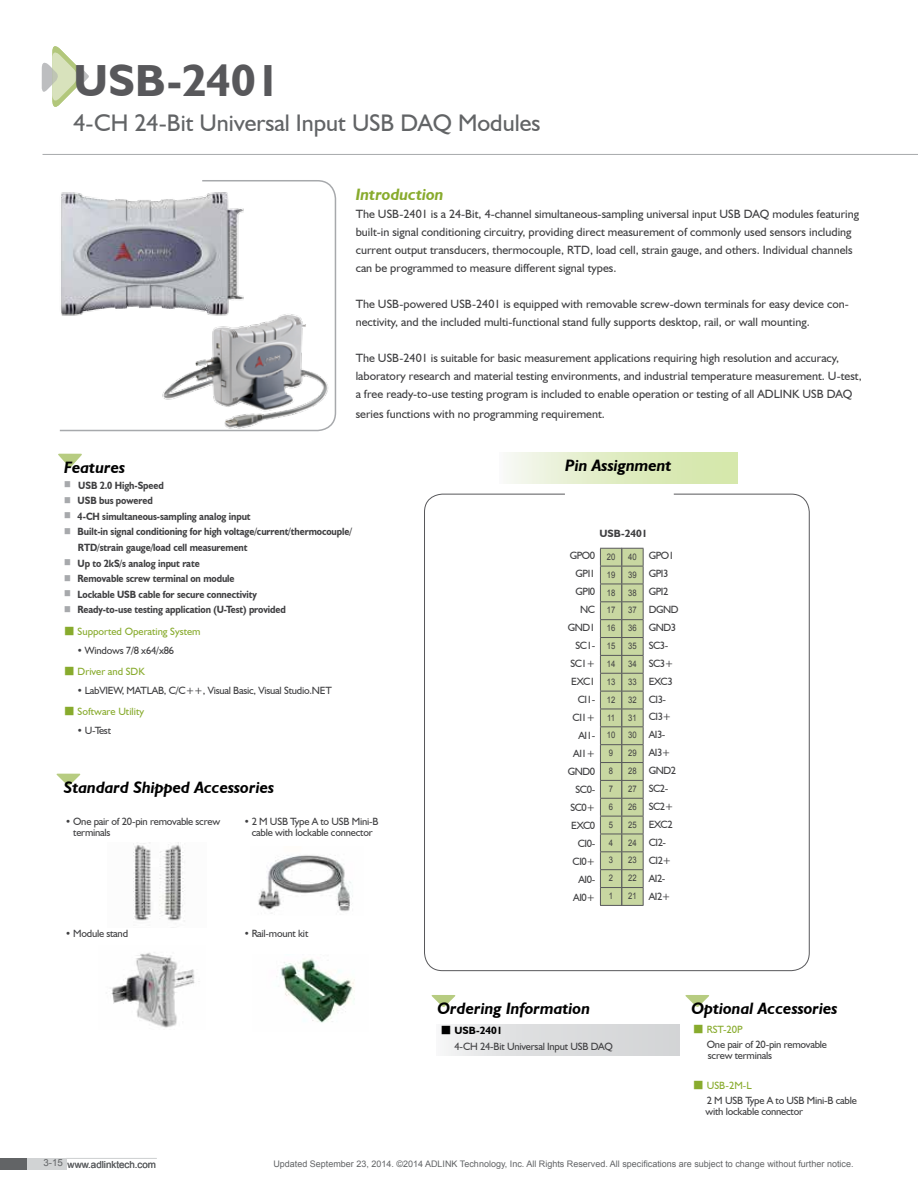
<style>
.page{position:relative;width:918px;height:1188px;background:#fff}
.page>*{position:absolute;margin:0;border:0;box-sizing:border-box;transform-origin:0 0}
.t1{font:700 45px "Humanist 521 BT";color:#58585b}
.t2{font:24px "Humanist 521 BT";color:#626466}
.t3{font:italic 700 16.5px "Humanist 521 BT";color:#000}
.t4{font:italic 700 16.5px "Humanist 521 BT";color:#88ab2d}
.t5{font:12px/18px "Humanist 521 BT";color:#404042}
.t6{font:10.5px/15.6px "Humanist 521 BT";letter-spacing:-.02em;color:#404042}
.t7{font:700 10.5px/15.6px "Humanist 521 BT";letter-spacing:-.01em;color:#404042;scale:.9 1}
.t8{font:10.5px/18px "Humanist 521 BT";letter-spacing:-.04em;color:#404042;text-align:right}
.t9{font:10.5px "Humanist 521 BT";color:#88ab2d}
.t10{font:700 10.5px "Humanist 521 BT";letter-spacing:-.01em;color:#404042}
.t11{font:9.75px "Arial";color:#626466}
.t12{font:9px "Arial";color:#626466}
.t13{font:9px/17.9px "Arial";color:#404042;scale:.85 1}
.s1{font-family:"Koz Min Pro";font-weight:400;font-size:7.5px;color:#a7a9ac}
.s2{font-family:"Koz Min Pro"}
.s3{font-family:"Koz Min Pro";color:#000}
.s4{font-weight:700;color:#000}
.s5{font-family:"Koz Min Pro";color:#88ab2d}
.s6{color:#88ab2d}
</style>
<div class="page">
<svg style="left:42px;top:154px;width:876px;height:1px"></svg>
<svg style="left:42px;top:46px;width:47px;height:61px"></svg>
<div style="left:437px;top:1025px;width:242px;height:30px;background:linear-gradient(to right,#edeeef,#cfd1d3)"></div>
<svg style="left:600px;top:548px;width:44px;height:358px;background:#bac798"></svg>
<div style="left:499px;top:452px;width:239px;height:31px;background:linear-gradient(to right,#f4f6ee,#d0e5a0)"></div>
<svg style="left:56px;top:774px;width:25px;height:12px"></svg>
<svg style="left:431px;top:995px;width:25px;height:12px"></svg>
<img style="left:133px;top:843px;width:52px;height:79px">
<img style="left:258px;top:855px;width:95px;height:59px">
<img style="left:111px;top:952px;width:84px;height:76px">
<img style="left:276px;top:958px;width:79px;height:65px">
<svg style="left:685px;top:995px;width:25px;height:12px"></svg>
<svg style="left:58px;top:454px;width:24px;height:13px"></svg>
<svg style="left:59px;top:180px;width:278px;height:252px"></svg>
<img style="left:153px;top:304px;width:184px;height:128px">
<img style="left:59px;top:180px;width:200px;height:153px">
<div style="left:0;top:1158px;width:27px;height:11px;background:#626466"></div>
<div style="left:27px;top:1158px;width:39px;height:11px;background:#d1d3d4"></div>
<hr style="left:66px;top:1158px;width:91px;height:1px;background:#d1d3d4">
<h1 class="t1" style="left:73px;top:53px;width:208px">USB-2401</h1>
<h2 class="t2" style="left:73px;top:108px;width:469px">4-CH 24-Bit Universal Input USB DAQ Modules</h2>
<h3 class="t4" style="left:356px;top:184px;width:89px">Introduction</h3>
<p class="t5" style="left:356px;top:205px;width:505px">The USB-2401 is a 24-Bit, 4-channel simultaneous-sampling universal input USB DAQ modules featuring built-in signal conditioning circuitry, providing direct measurement of commonly used sensors including current output transducers, thermocouple, RTD, load cell, strain gauge, and others. Individual channels can be programmed to measure different signal types.</p>
<p class="t5" style="left:356px;top:295px;width:495px">The USB-powered USB-2401 is equipped with removable screw-down terminals for easy device con&shy;nectivity, and the included multi-functional stand fully supports desktop, rail, or wall mounting.</p>
<p class="t5" style="left:356px;top:349px;width:508px">The USB-2401 is suitable for basic measurement applications requiring high resolution and accuracy, laboratory research and material testing environments, and industrial temperature measurement. U-test, a free ready-to-use testing program is included to enable operation or testing of all ADLINK USB DAQ</p>
<p class="t5" style="left:356px;top:405px;width:251px">series functions with no programming requirement.</p>
<h3 class="t3" style="left:565px;top:455px;width:108px">Pin Assignment</h3>
<h3 class="t3" style="left:64px;top:457px;width:63px">Features</h3>
<p class="t7" style="left:64px;top:477px;width:112px"><span class="s1">■</span> USB 2.0 High-Speed</p>
<p class="t7" style="left:64px;top:493px;width:100px"><span class="s1">■</span> USB bus powered</p>
<p class="t7" style="left:64px;top:508px;width:209px"><span class="s1">■</span> 4-CH simultaneous-sampling analog input</p>
<p class="t7" style="left:78px;top:524px;width:306px;text-indent:-14px"><span class="s1">■</span> Built-in signal conditioning for high voltage/current/thermocouple/<br>RTD/strain gauge/load cell measurement</p>
<p class="t7" style="left:64px;top:555px;width:152px"><span class="s1">■</span> Up to 2kS/s analog input rate</p>
<p class="t7" style="left:64px;top:571px;width:191px"><span class="s1">■</span> Removable screw terminal on module</p>
<p class="t7" style="left:64px;top:586px;width:216px"><span class="s1">■</span> Lockable USB cable for secure connectivity</p>
<p class="t7" style="left:64px;top:602px;width:248px"><span class="s1">■</span> Ready-to-use testing application (U-Test) provided</p>
<p class="t9" style="left:64px;top:625px;width:138px"><span class="s2">■</span> Supported Operating System</p>
<p class="t6" style="left:78px;top:642px;width:98px"><span class="s2">•</span> Windows 7/8 x64/x86</p>
<p class="t9" style="left:64px;top:665px;width:82px"><span class="s2">■</span> Driver and SDK</p>
<p class="t6" style="left:78px;top:682px;width:256px"><span class="s2">•</span> LabVIEW, MATLAB, C/C++, Visual Basic, Visual Studio.NET</p>
<p class="t9" style="left:64px;top:705px;width:81px"><span class="s2">■</span> Software Utility</p>
<p class="t6" style="left:78px;top:722px;width:35px"><span class="s2">•</span> U-Test</p>
<p class="t10" style="left:599px;top:527px;width:50px">USB-2401</p>
<p class="t8" style="left:568px;top:546px;width:29px">GPO0<br>GPI1<br>GPI0<br>NC<br>GND1<br>SC1-<br>SC1+<br>EXC1<br>CI1-<br>CI1+<br>AI1-<br>AI1+<br>GND0<br>SC0-<br>SC0+<br>EXC0<br>CI0-<br>CI0+<br>AI0-<br>AI0+</p>
<p class="t8" style="left:649px;top:546px;width:31px;text-align:left">GPO1<br>GPI3<br>GPI2<br>DGND<br>GND3<br>SC3-<br>SC3+<br>EXC3<br>CI3-<br>CI3+<br>AI3-<br>AI3+<br>GND2<br>SC2-<br>SC2+<br>EXC2<br>CI2-<br>CI2+<br>AI2-<br>AI2+</p>
<p class="t13" style="left:607px;top:548px;width:12px">20<br>19<br>18<br>17<br>16<br>15<br>14<br>13<br>12<br>11<br>10<br>9<br>8<br>7<br>6<br>5<br>4<br>3<br>2<br>1</p>
<p class="t13" style="left:628px;top:548px;width:12px;text-align:justify">40<br>39<br>38<br>37<br>36<br>35<br>34<br>33<br>32<br>31<br>30<br>29<br>28<br>27<br>26<br>25<br>24<br>23<br>22<br>21</p>
<h3 class="t3" style="left:64px;top:777px;width:212px">Standard Shipped Accessories</h3>
<p class="t6" style="left:73px;top:816px;width:149px;line-height:10.5px;text-indent:-7px"><span class="s2">•</span> One pair of 20-pin removable screw terminals</p>
<p class="t6" style="left:244px;top:816px;width:136px;line-height:10.5px;text-align:center"><span class="s2">•</span> 2 M USB Type A to USB Mini-B cable with lockable connector</p>
<p class="t6" style="left:66px;top:925px;width:64px"><span class="s2">•</span> Module stand</p>
<p class="t11" style="left:43px;top:1158px;width:114px">3-15 www.adlinktech.com</p>
<p class="t6" style="left:244px;top:925px;width:65px"><span class="s2">•</span> Rail-mount kit</p>
<h3 class="t3" style="left:438px;top:998px;width:154px">Ordering Information</h3>
<p class="t6" style="left:454px;top:1022px;width:160px;text-indent:-14px"><span class="s3">■</span> <span class="s4">USB-2401<br></span>4-CH 24-Bit Universal Input USB DAQ</p>
<h3 class="t3" style="left:691px;top:998px;width:148px">Optional Accessories</h3>
<p class="t6" style="left:707px;top:1021px;width:122px;text-indent:-14px"><span class="s5">■</span> <span class="s6">RST-20P<br></span>One pair of 20-pin removable</p>
<p class="t6" style="left:708px;top:1047px;width:66px">screw terminals</p>
<p class="t6" style="left:707px;top:1077px;width:152px;text-indent:-14px"><span class="s5">■</span> <span class="s6">USB-2M-L<br></span>2 M USB Type A to USB Mini-B cable</p>
<p class="t6" style="left:705px;top:1103px;width:99px">with lockable connector</p>
<p class="t12" style="left:273px;top:1158px;width:582px">Updated September 23, 2014. ©2014 ADLINK Technology, Inc. All Rights Reserved. All specifications are subject to change without further notice.</p>
</div>
